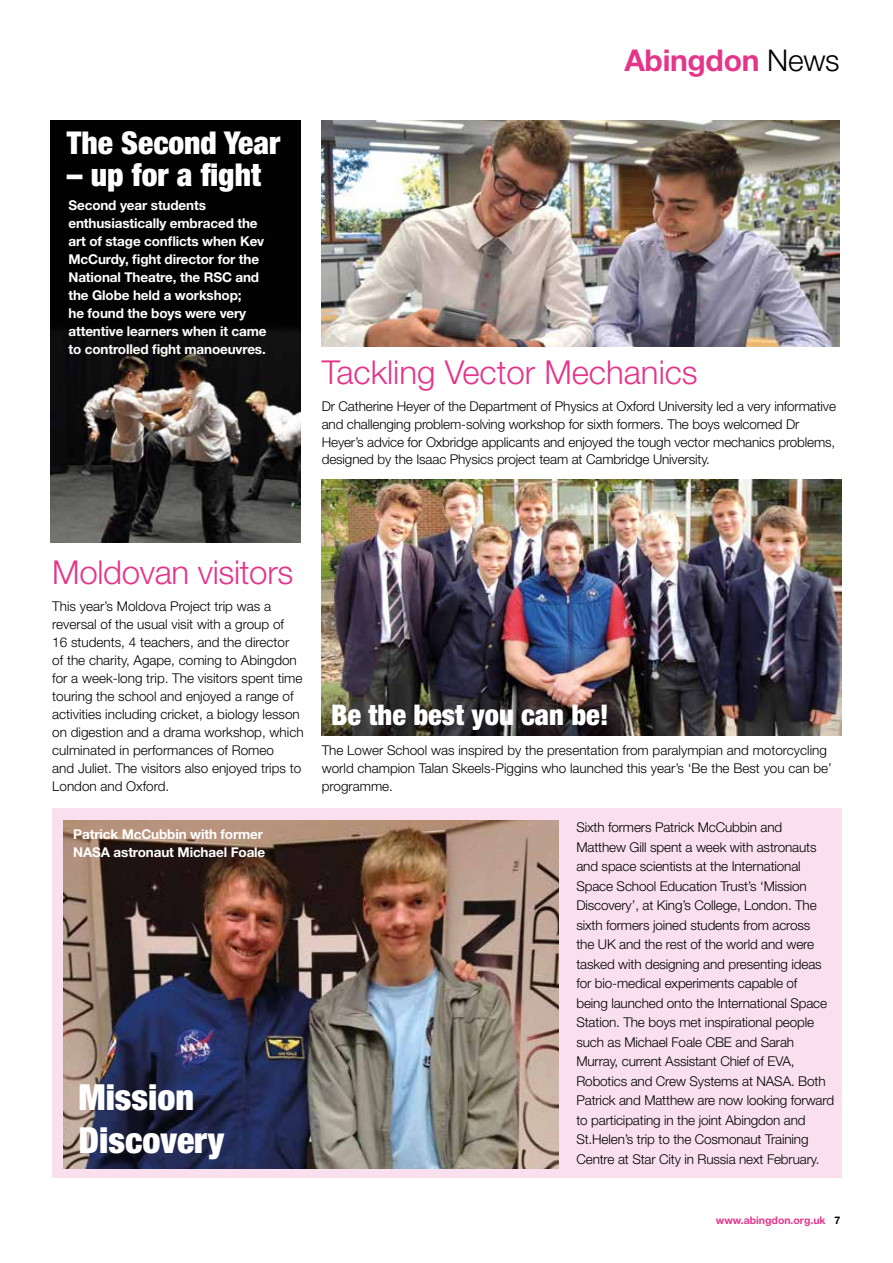
<style>
.page{position:relative;width:893px;height:1263px;background:#fff}
.page>*{position:absolute;margin:0;border:0;box-sizing:border-box;transform-origin:0 0}
.t1{font:900 condensed 36px/43.2px "Helvetica Neue LT Std";color:#fff}
.t2{font:300 33px "Helvetica Neue LT Std";color:#e4358b}
.t3{font:900 condensed 31.5px "Helvetica Neue LT Std";color:#fff}
.t4{font:700 30px "Helvetica Neue LT Std";letter-spacing:-.01em;color:#e4358b}
.t5{font:900 condensed 28.5px "Helvetica Neue LT Std";color:#fff}
.t6{font:300 13.5px/19.5px "Helvetica Neue LT Std";letter-spacing:-.01em;color:#000}
.t7{font:700 13.5px/18px "Helvetica Neue LT Std";letter-spacing:-.01em;color:#fff}
.t8{font:700 10.5px "Helvetica Neue LT Std";color:#e4358b}
.s1{font-weight:300;color:#000}
.s2{color:#000}
</style>
<div class="page">
<img style="left:51px;top:120px;width:249px;height:423px">
<img style="left:322px;top:120px;width:518px;height:227px">
<div style="left:52px;top:808px;width:790px;height:370px;background:#fae0ee"></div>
<img style="left:63px;top:820px;width:496px;height:349px">
<img style="left:322px;top:479px;width:520px;height:256px">
<h3 class="t3" style="left:67px;top:124px;width:215px">The Second Year</h3>
<h3 class="t3" style="left:67px;top:155px;width:195px">– up for a fight</h3>
<p class="t7" style="left:68px;top:196px;width:200px">Second year students enthusiastically embraced the art of stage conflicts when Kev<br>McCurdy, fight director for the<br>National Theatre, the RSC and the Globe held a workshop;<br>he found the boys were very attentive learners when it came to controlled fight manoeuvres.</p>
<h3 class="t4" style="left:624px;top:42px;width:217px">Abingdon <span class="s1">News</span></h3>
<h2 class="t2" style="left:322px;top:352px;width:378px">Tackling Vector Mechanics</h2>
<p class="t6" style="left:322px;top:396px;width:516px;line-height:18px">Dr Catherine Heyer of the Department of Physics at Oxford University led a very informative and challenging problem-solving workshop for sixth formers. The boys welcomed Dr Heyer’s advice for Oxbridge applicants and enjoyed the tough vector mechanics problems, designed by the Isaac Physics project team at Cambridge University.</p>
<h2 class="t2" style="left:52px;top:552px;width:242px">Moldovan visitors</h2>
<p class="t6" style="left:52px;top:596px;width:253px;line-height:18px">This year’s Moldova Project trip was a reversal of the usual visit with a group of<br>16 students, 4 teachers, and the director of the charity, Agape, coming to Abingdon for a week-long trip. The visitors spent time touring the school and enjoyed a range of activities including cricket, a biology lesson on digestion and a drama workshop, which culminated in performances of Romeo<br>and Juliet. The visitors also enjoyed trips to London and Oxford.</p>
<p class="t7" style="left:73px;top:825px;width:194px">Patrick McCubbin with former<br>NASA astronaut Michael Foale</p>
<h1 class="t1" style="left:78px;top:1074px;width:147px">Mission<br>Discovery</h1>
<h3 class="t5" style="left:331px;top:698px;width:279px">Be the best you can be!</h3>
<p class="t6" style="left:322px;top:741px;width:512px;line-height:18px">The Lower School was inspired by the presentation from paralympian and motorcycling world champion Talan Skeels-Piggins who launched this year’s ‘Be the Best you can be’ programme.</p>
<p class="t6" style="left:576px;top:817px;width:259px">Sixth formers Patrick McCubbin and Matthew Gill spent a week with astronauts and space scientists at the International Space School Education Trust’s ‘Mission Discovery’, at King’s College, London. The sixth formers joined students from across<br>the UK and the rest of the world and were tasked with designing and presenting ideas for bio-medical experiments capable of<br>being launched onto the International Space Station. The boys met inspirational people such as Michael Foale CBE and Sarah Murray, current Assistant Chief of EVA, Robotics and Crew Systems at NASA. Both Patrick and Matthew are now looking forward to participating in the joint Abingdon and St.Helen’s trip to the Cosmonaut Training Centre at Star City in Russia next February.</p>
<p class="t8" style="left:716px;top:1214px;width:126px">www.abingdon.org.uk <span class="s2">7</span></p>
</div>
